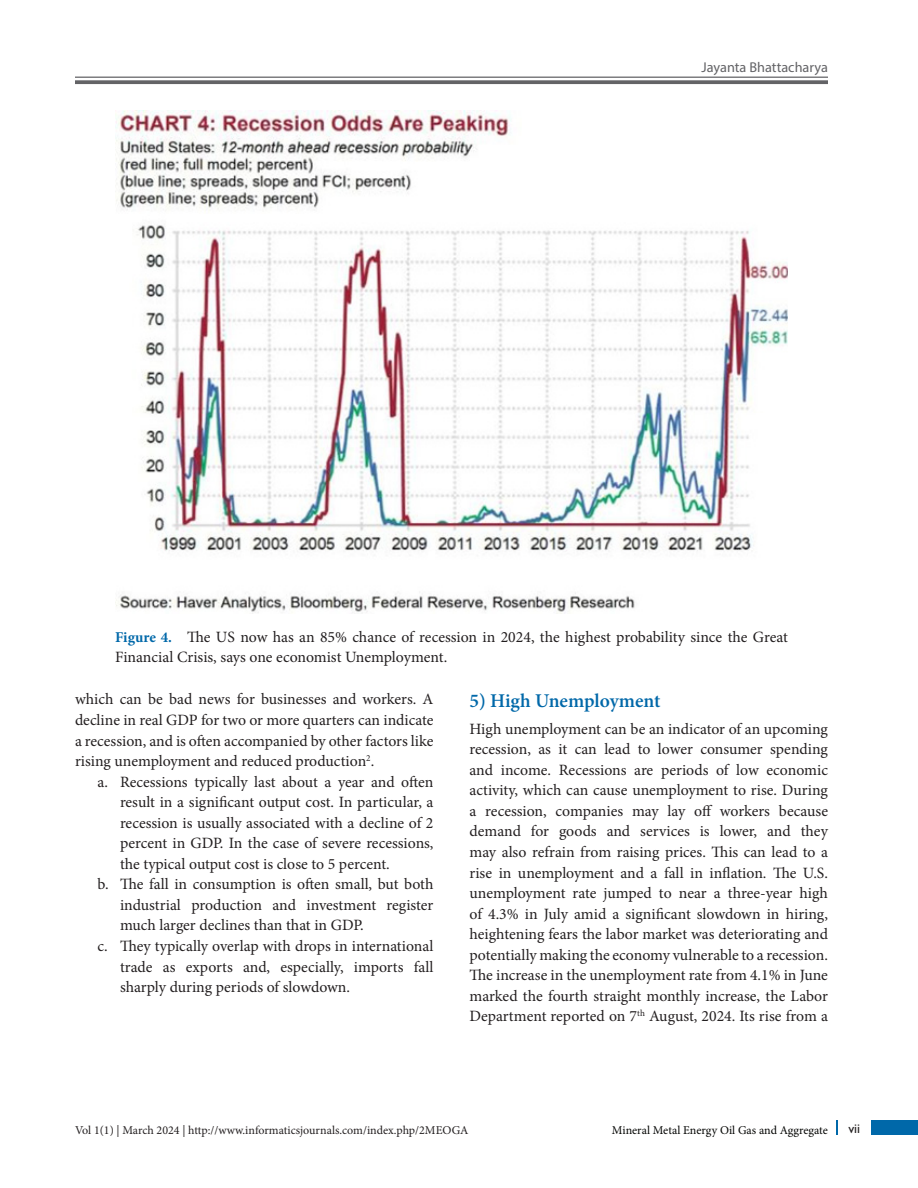
<style>
.page{position:relative;width:918px;height:1188px;background:#fff}
.page>*{position:absolute;margin:0;border:0;box-sizing:border-box;transform-origin:0 0}
.t1{font:600 19.5px "Minion Pro";letter-spacing:-.005em;color:#0068a9}
.Text{font:15.75px/20.5px "Minion Pro";color:#231f20;text-align:justify}
.Fig_cap{font:15.75px/20.5px "Minion Pro";letter-spacing:-.005em;color:#231f20}
.t2{font:14.25px "Myriad Pro";color:#636366}
.t3{font:13.5px "Gill Sans";color:#231f20}
.t4{font:12px "Minion Pro";color:#231f20}
.t5{font:12px "Minion Pro";color:#040503}
.s1{font-weight:700;font-size:15px;color:#0068a9}
</style>
<div class="page">
<hr style="left:75px;top:77px;width:753px;height:1px;background:#636366">
<svg style="left:75px;top:80px;width:753px;height:4px;fill:#636366"></svg>
<div style="left:872px;top:1120px;width:46px;height:15px;background:#0068a9"></div>
<svg style="left:836px;top:1120px;width:1px;height:15px"></svg>
<img style="left:116px;top:110px;width:672px;height:504px">
<p class="t2" style="left:702px;top:59px;width:128px">Jayanta Bhattacharya</p>
<p class="Fig_cap" style="left:115px;top:627px;width:674px"><span class="s1">Figure 4.</span> The US now has an 85% chance of recession in 2024, the highest probability since the Great<br>Financial Crisis, says one economist Unemployment.</p>
<p class="Text" style="left:75px;top:689px;width:360px">which can be bad news for businesses and workers. A decline in real GDP for two or more quarters can indicate a recession, and is often accompanied by other factors like rising unemployment and reduced production<sup>2</sup>.</p>
<p class="Text" style="left:120px;top:771px;width:315px;text-indent:-22px">a. Recessions typically last about a year and often result in a significant output cost. In particular, a recession is usually associated with a decline of 2 percent in GDP. In the case of severe recessions, the typical output cost is close to 5 percent.</p>
<p class="Text" style="left:120px;top:874px;width:315px;text-indent:-22px">b. The fall in consumption is often small, but both industrial production and investment register much larger declines than that in GDP.</p>
<p class="Text" style="left:120px;top:936px;width:315px;text-indent:-22px">c. They typically overlap with drops in international trade as exports and, especially, imports fall sharply during periods of slowdown.</p>
<h2 class="t1" style="left:470px;top:687px;width:193px">5) High Unemployment</h2>
<p class="Text" style="left:470px;top:718px;width:360px">High unemployment can be an indicator of an upcoming recession, as it can lead to lower consumer spending and income. Recessions are periods of low economic activity, which can cause unemployment to rise. During a recession, companies may lay off workers because demand for goods and services is lower, and they may also refrain from raising prices. This can lead to a rise in unemployment and a fall in inflation. The U.S. unemployment rate jumped to near a three-year high of 4.3% in July amid a significant slowdown in hiring, heightening fears the labor market was deteriorating and potentially making the economy vulnerable to a recession.<br>The increase in the unemployment rate from 4.1% in June marked the fourth straight monthly increase, the Labor Department reported on 7<sup>th</sup> August, 2024. Its rise from a</p>
<p class="t4" style="left:75px;top:1122px;width:395px">Vol 1(1) | March 2024 | http://www.informaticsjournals.com/index.php/2MEOGA</p>
<p class="t5" style="left:612px;top:1122px;width:218px">Mineral Metal Energy Oil Gas and Aggregate</p>
<p class="t3" style="left:848px;top:1120px;width:13px">vii</p>
</div>
